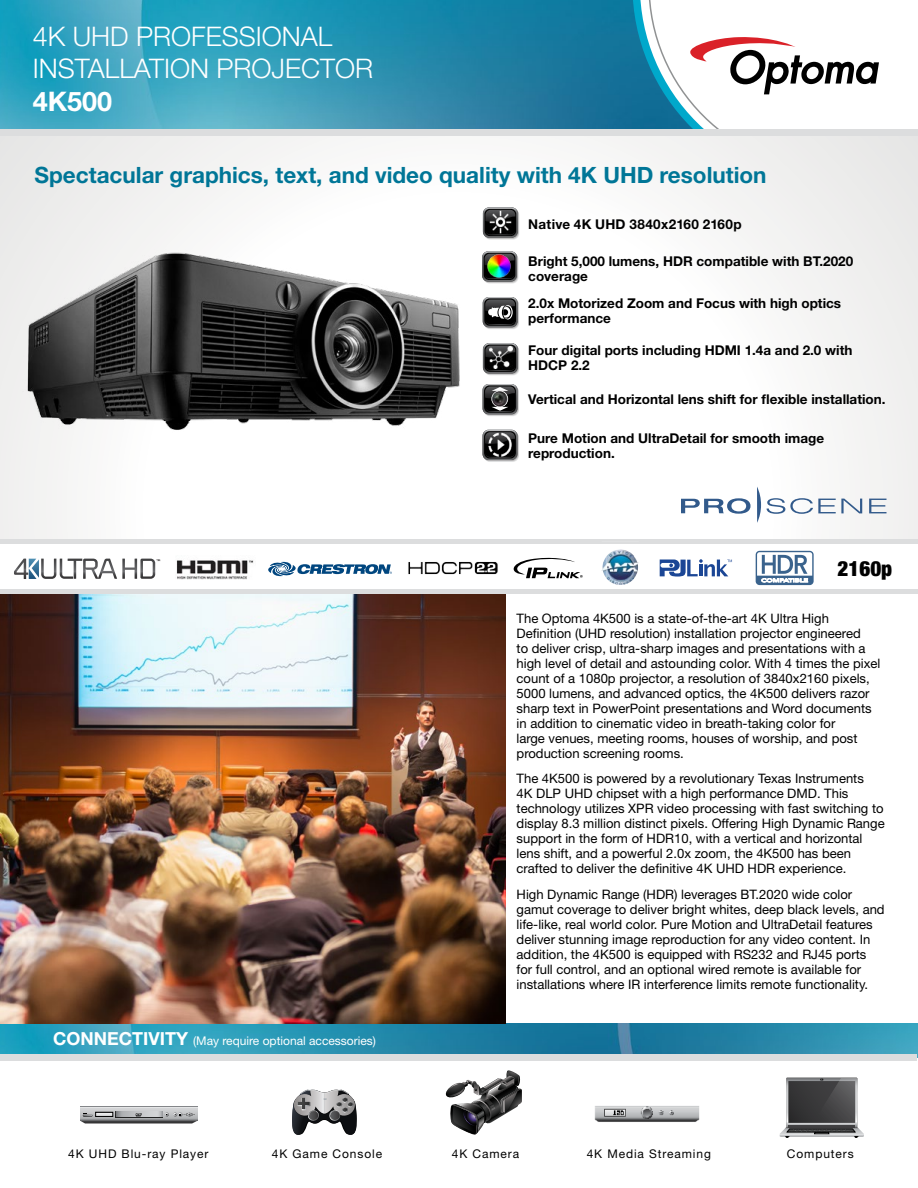
<style>
.page{position:relative;width:918px;height:1188px;background:#fff}
.page>*{position:absolute;margin:0;border:0;box-sizing:border-box;transform-origin:0 0}
.t1{font:300 27px/32.4px "Helvetica Neue LT Std";color:#fff}
.t2{font:700 27px "Helvetica Neue LT Std";color:#fff}
.t3{font:700 22.5px "Helvetica Neue LT Std";color:#007697}
.t4{font:900 condensed 21px "Helvetica Neue LT Std";color:#000}
.t5{font:700 13.5px/15px "Helvetica Neue LT Std";color:#000}
.t6{font:700 13.5px "Helvetica Neue LT Std";letter-spacing:.02em;color:#000}
.t7{font:13.05px/15px "Helvetica Neue LT Std";color:#000}
.t8{font:12px "Helvetica Neue LT Std";letter-spacing:.075em;color:#000}
.t9{font:12px "Helvetica Neue LT Std";color:#fff}
.s1{font-weight:700;font-size:18px}
</style>
<div class="page">
<svg style="left:780px;top:1078px;width:84px;height:60px"></svg>
<svg style="left:80px;top:1106px;width:117px;height:15px"></svg>
<svg style="left:116px;top:1111px;width:47px;height:2px"></svg>
<svg style="left:116px;top:1112px;width:46px;height:1px"></svg>
<svg style="left:81px;top:1113px;width:116px;height:11px"></svg>
<hr style="left:96px;top:1112px;width:17px;height:4px;background:#e4e5e6">
<div style="left:95px;top:1112px;width:18px;height:5px;border:1px solid #000"></div>
<img style="left:594px;top:1106px;width:106px;height:16px">
<svg style="left:445px;top:1070px;width:77px;height:65px"></svg>
<svg style="left:292px;top:1090px;width:65px;height:45px"></svg>
<img style="left:0;top:0;width:632px;height:129px">
<svg style="left:632px;top:0;width:16px;height:129px"></svg>
<svg style="left:648px;top:0;width:270px;height:130px"></svg>
<svg style="left:690px;top:36px;width:189px;height:58px"></svg>
<div style="left:0;top:136px;width:918px;height:404px;background:linear-gradient(to bottom,#f4f4f3,#fefefe)"></div>
<img style="left:0;top:1023px;width:918px;height:35px">
<div style="left:1px;top:1055px;width:916px;height:6px;background:#dcddde"></div>
<img style="left:176px;top:560px;width:78px;height:20px">
<hr style="left:0;top:590px;width:917px;height:4px;background:#dcddde">
<hr style="left:0;top:540px;width:917px;height:4px;background:#dcddde">
<div style="left:0;top:129px;width:917px;height:7px;background:#dcddde"></div>
<svg style="left:484px;top:386px;width:35px;height:31px"></svg>
<svg style="left:484px;top:386px;width:35px;height:30px"></svg>
<svg style="left:484px;top:385px;width:34px;height:31px"></svg>
<svg style="left:483px;top:384px;width:35px;height:31px"></svg>
<svg style="left:483px;top:384px;width:34px;height:30px"></svg>
<img style="left:0;top:594px;width:505px;height:429px">
<div style="left:485px;top:210px;width:35px;height:30px;background:#fff;border-radius:6px"></div>
<svg style="left:484px;top:209px;width:35px;height:31px"></svg>
<svg style="left:484px;top:208px;width:35px;height:31px"></svg>
<svg style="left:483px;top:207px;width:35px;height:31px"></svg>
<img style="left:489px;top:211px;width:23px;height:23px">
<svg style="left:485px;top:345px;width:35px;height:31px"></svg>
<svg style="left:484px;top:344px;width:35px;height:31px"></svg>
<div style="left:484px;top:344px;width:35px;height:30px;background:#c2c2c2;border-radius:6px"></div>
<svg style="left:483px;top:343px;width:35px;height:31px"></svg>
<svg style="left:483px;top:343px;width:35px;height:30px"></svg>
<img style="left:489px;top:347px;width:23px;height:22px">
<svg style="left:660px;top:559px;width:72px;height:18px"></svg>
<svg style="left:514px;top:558px;width:69px;height:20px"></svg>
<img style="left:606px;top:549px;width:17px;height:36px">
<svg style="left:601px;top:565px;width:3px;height:9px"></svg>
<img style="left:634px;top:558px;width:5px;height:20px">
<svg style="left:14px;top:559px;width:146px;height:20px"></svg>
<img style="left:22px;top:250px;width:442px;height:183px">
<svg style="left:757px;top:487px;width:4px;height:36px"></svg>
<svg style="left:767px;top:498px;width:95px;height:16px"></svg>
<svg style="left:869px;top:499px;width:18px;height:14px"></svg>
<svg style="left:681px;top:498px;width:70px;height:16px"></svg>
<svg style="left:268px;top:562px;width:124px;height:14px"></svg>
<img style="left:408px;top:561px;width:90px;height:14px">
<svg style="left:756px;top:551px;width:58px;height:34px"></svg>
<svg style="left:757px;top:552px;width:55px;height:30px"></svg>
<svg style="left:484px;top:253px;width:35px;height:31px"></svg>
<div style="left:483px;top:252px;width:35px;height:31px;background:#cbcaca;border-radius:6px"></div>
<div style="left:483px;top:252px;width:35px;height:30px;background:#b9b8b9;border-radius:6px"></div>
<svg style="left:482px;top:251px;width:35px;height:31px"></svg>
<img style="left:488px;top:254px;width:23px;height:23px">
<svg style="left:484px;top:431px;width:35px;height:31px"></svg>
<div style="left:483px;top:430px;width:35px;height:31px;background:#b3b2b3;border-radius:6px"></div>
<svg style="left:483px;top:430px;width:35px;height:30px"></svg>
<svg style="left:483px;top:430px;width:34px;height:30px"></svg>
<img style="left:487px;top:431px;width:27px;height:28px">
<svg style="left:484px;top:299px;width:35px;height:31px"></svg>
<svg style="left:484px;top:298px;width:35px;height:31px"></svg>
<svg style="left:483px;top:297px;width:35px;height:31px"></svg>
<svg style="left:483px;top:297px;width:35px;height:30px"></svg>
<h1 class="t1" style="left:33px;top:19px;width:342px">4K UHD PROFESSIONAL<br>INSTALLATION PROJECTOR</h1>
<h1 class="t2" style="left:33px;top:84px;width:81px">4K500</h1>
<h2 class="t3" style="left:35px;top:161px;width:734px">Spectacular graphics, text, and video quality with 4K UHD resolution</h2>
<p class="t6" style="left:528px;top:215px;width:215px">Native 4K UHD 3840x2160 2160p</p>
<p class="t5" style="left:528px;top:253px;width:326px">Bright 5,000 lumens, HDR compatible with BT.2020 coverage</p>
<p class="t5" style="left:528px;top:295px;width:314px">2.0x Motorized Zoom and Focus with high optics performance</p>
<p class="t5" style="left:528px;top:342px;width:326px">Four digital ports including HDMI 1.4a and 2.0 with<br>HDCP 2.2</p>
<p class="t5" style="left:528px;top:391px;width:359px">Vertical and Horizontal lens shift for flexible installation.</p>
<p class="t5" style="left:528px;top:430px;width:297px">Pure Motion and UltraDetail for smooth image reproduction.</p>
<h3 class="t4" style="left:838px;top:556px;width:56px">2160p</h3>
<p class="t9" style="left:53px;top:1034px;width:324px"><span class="s1">CONNECTIVITY</span> (May require optional accessories)</p>
<p class="t7" style="left:517px;top:611px;width:365px">The Optoma 4K500 is a state-of-the-art 4K Ultra High Definition (UHD resolution) installation projector engineered<br>to deliver crisp, ultra-sharp images and presentations with a high level of detail and astounding color. With 4 times the pixel count of a 1080p projector, a resolution of 3840x2160 pixels, 5000 lumens, and advanced optics, the 4K500 delivers razor sharp text in PowerPoint presentations and Word documents in addition to cinematic video in breath-taking color for<br>large venues, meeting rooms, houses of worship, and post production screening rooms.</p>
<p class="t7" style="left:517px;top:771px;width:370px">The 4K500 is powered by a revolutionary Texas Instruments<br>4K DLP UHD chipset with a high performance DMD. This technology utilizes XPR video processing with fast switching to display 8.3 million distinct pixels. Offering High Dynamic Range support in the form of HDR10, with a vertical and horizontal lens shift, and a powerful 2.0x zoom, the 4K500 has been crafted to deliver the definitive 4K UHD HDR experience.</p>
<p class="t7" style="left:517px;top:886px;width:370px">High Dynamic Range (HDR) leverages BT.2020 wide color gamut coverage to deliver bright whites, deep black levels, and life-like, real world color. Pure Motion and UltraDetail features deliver stunning image reproduction for any video content. In addition, the 4K500 is equipped with RS232 and RJ45 ports for full control, and an optional wired remote is available for installations where IR interference limits remote functionality.</p>
<p class="t8" style="left:68px;top:1147px;width:142px">4K UHD Blu-ray Player</p>
<p class="t8" style="left:272px;top:1147px;width:112px">4K Game Console</p>
<p class="t8" style="left:452px;top:1147px;width:69px">4K Camera</p>
<p class="t8" style="left:587px;top:1147px;width:126px">4K Media Streaming</p>
<p class="t8" style="left:787px;top:1147px;width:68px">Computers</p>
</div>
